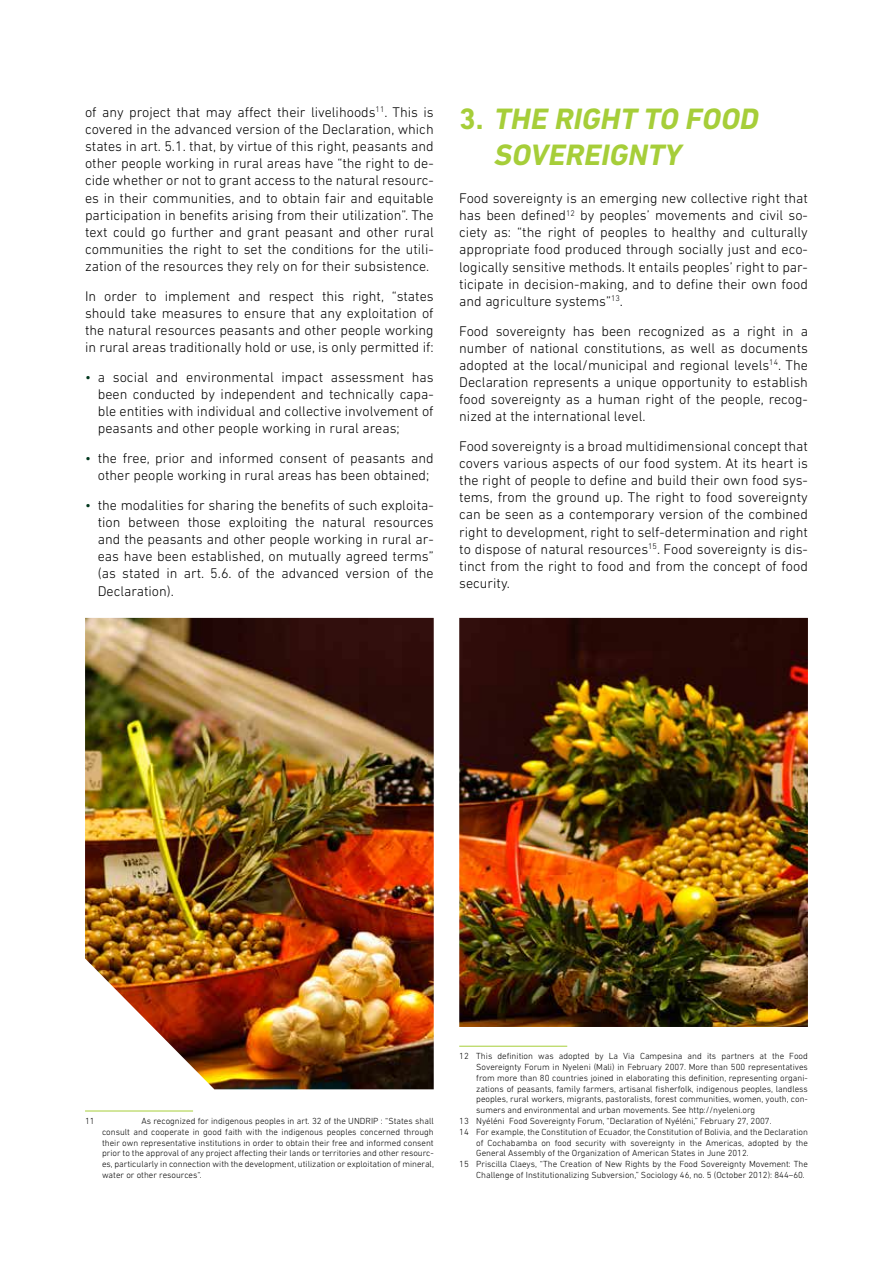
<style>
.page{position:relative;width:893px;height:1263px;background:#fff}
.page>*{position:absolute;margin:0;border:0;box-sizing:border-box;transform-origin:0 0}
.t1{font:italic 700 30px/36px "DIN Next LT Pro";color:#a6ce39}
.t2{font:300 14.25px/17.1px "DIN Next LT Pro";color:#000;text-align:justify}
.t3{font:300 9px/10.8px "DIN Next LT Pro";color:#000;text-align:justify}
.s1{color:#00381e}
.s2{font-style:normal}
</style>
<div class="page">
<hr style="left:85px;top:1110px;width:108px;height:1px;background:#a6ce39">
<img style="left:85px;top:618px;width:723px;height:471px">
<p class="t2" style="left:85px;top:103px;width:350px">of any project that may affect their livelihoods<sup>11</sup>. This is covered in the advanced version of the Declaration, which states in art. 5.1. that, by virtue of this right, peasants and other people working in rural areas have “the right to de&shy;cide whether or not to grant access to the natural resourc&shy;es in their communities, and to obtain fair and equitable participation in benefits arising from their utilization”. The text could go further and grant peasant and other rural communities the right to set the conditions for the utili&shy;zation of the resources they rely on for their subsistence.</p>
<p class="t2" style="left:85px;top:287px;width:350px">In order to implement and respect this right, “states should take measures to ensure that any exploitation of the natural resources peasants and other people working in rural areas traditionally hold or use, is only permitted if:</p>
<p class="t2" style="left:98px;top:368px;width:337px;text-indent:-13px"><span class="s1">•</span> a social and environmental impact assessment has been conducted by independent and technically capa&shy;ble entities with individual and collective involvement of peasants and other people working in rural areas;</p>
<p class="t2" style="left:85px;top:450px;width:350px;text-align:center"><span class="s1">•</span> the free, prior and informed consent of peasants and other people working in rural areas has been obtained;</p>
<p class="t2" style="left:98px;top:496px;width:337px;text-indent:-13px"><span class="s1">•</span> the modalities for sharing the benefits of such exploita&shy;tion between those exploiting the natural resources and the peasants and other people working in rural ar&shy;eas have been established, on mutually agreed terms” (as stated in art. 5.6. of the advanced version of the Declaration).</p>
<h1 class="t1" style="left:493px;top:100px;width:272px;text-indent:-34px"><span class="s2">3 .</span> THE RIGHT TO FOOD<br>SOVEREIGNTY</h1>
<p class="t2" style="left:459px;top:190px;width:350px">Food sovereignty is an emerging new collective right that has been defined<sup>12</sup> by peoples’ movements and civil so&shy;ciety as: “the right of peoples to healthy and culturally appropriate food produced through socially just and eco&shy;logically sensitive methods. It entails peoples’ right to par&shy;ticipate in decision-making, and to define their own food and agriculture systems”<sup>13</sup>.</p>
<p class="t2" style="left:459px;top:322px;width:350px">Food sovereignty has been recognized as a right in a number of national constitutions, as well as documents adopted at the local/municipal and regional levels<sup>14</sup>. The Declaration represents a unique opportunity to establish food sovereignty as a human right of the people, recog&shy;nized at the international level.</p>
<p class="t2" style="left:459px;top:437px;width:350px">Food sovereignty is a broad multidimensional concept that covers various aspects of our food system. At its heart is the right of people to define and build their own food sys&shy;tems, from the ground up. The right to food sovereignty can be seen as a contemporary version of the combined right to development, right to self-determination and right to dispose of natural resources<sup>15</sup>. Food sovereignty is dis&shy;tinct from the right to food and from the concept of food security.</p>
<p class="t3" style="left:85px;top:1115px;width:11px">11</p>
<p class="t3" style="left:102px;top:1115px;width:333px;text-indent:39px">As recognized for indigenous peoples in art. 32 of the UNDRIP : “States shall consult and cooperate in good faith with the indigenous peoples concerned through their own representative institutions in order to obtain their free and informed consent prior to the approval of any project affecting their lands or territories and other resourc&shy;es, particularly in connection with the development, utilization or exploitation of mineral, water or other resources“.</p>
<p class="t3" style="left:459px;top:1050px;width:350px">12 This definition was adopted by La Via Campesina and its partners at the Food</p>
<p class="t3" style="left:476px;top:1061px;width:333px">Sovereignty Forum in Nyeleni (Mali) in February 2007. More than 500 representatives</p>
<p class="t3" style="left:476px;top:1072px;width:333px">from more than 80 countries joined in elaborating this definition, representing organi-</p>
<p class="t3" style="left:476px;top:1083px;width:333px">zations of peasants, family farmers, artisanal fisherfolk, indigenous peoples, landless</p>
<p class="t3" style="left:476px;top:1094px;width:333px">peoples, rural workers, migrants, pastoralists, forest communities, women, youth, con-</p>
<p class="t3" style="left:476px;top:1104px;width:281px">sumers and environmental and urban movements. See http://nyeleni.org</p>
<p class="t3" style="left:459px;top:1115px;width:314px">13 Nyéléni Food Sovereignty Forum, “Declaration of Nyéléni,” February 27, 2007.</p>
<p class="t3" style="left:459px;top:1126px;width:350px">14 For example, the Constitution of Ecuador, the Constitution of Bolivia, and the Declaration</p>
<p class="t3" style="left:476px;top:1137px;width:333px">of Cochabamba on food security with sovereignty in the Americas, adopted by the</p>
<p class="t3" style="left:476px;top:1148px;width:274px">General Assembly of the Organization of American States in June 2012.</p>
<p class="t3" style="left:459px;top:1158px;width:350px">15 Priscilla Claeys, “The Creation of New Rights by the Food Sovereignty Movement: The</p>
<p class="t3" style="left:476px;top:1169px;width:330px">Challenge of Institutionalizing Subversion,” Sociology 46, no. 5 (October 2012): 844–60.</p>
</div>
